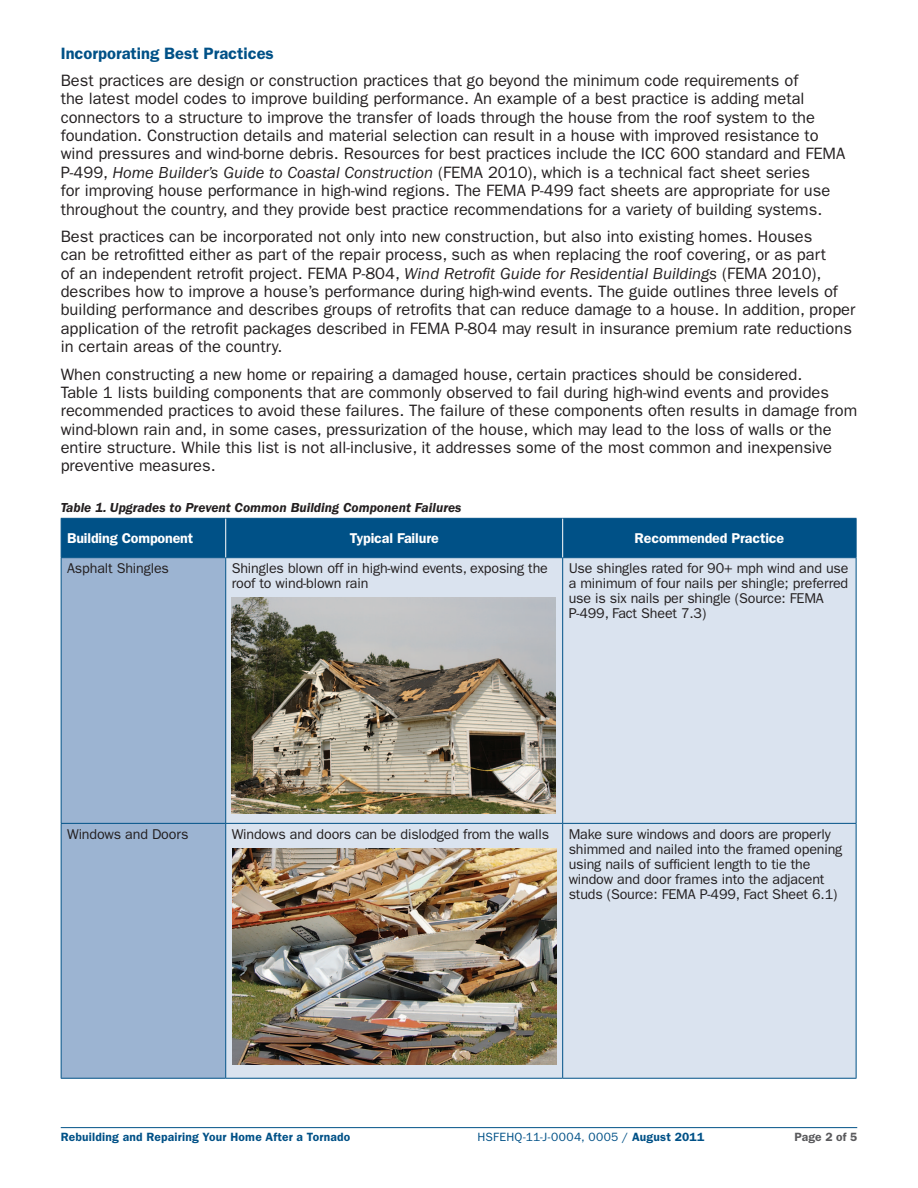
<style>
.page{position:relative;width:918px;height:1188px;background:#fff}
.page>*{position:absolute;margin:0;border:0;box-sizing:border-box;transform-origin:0 0}
.body{font:16.5px/18.3px "ITC Franklin Gothic Std";color:#231f20}
.head2{font:600 16.5px "ITC Franklin Gothic Std";color:#005187}
.table_cell{font:14.25px/15px "ITC Franklin Gothic Std";letter-spacing:-.01em;color:#231f20}
.table_head{font:600 14.25px "ITC Franklin Gothic Std";letter-spacing:-.01em;color:#fff}
.t1{font:italic 600 13.5px "ITC Franklin Gothic Std";color:#231f20}
.t2{font:600 12px "ITC Franklin Gothic Std";letter-spacing:.015em;color:#005187}
.t3{font:12px "ITC Franklin Gothic Std";letter-spacing:.025em;color:#005187}
.t4{font:600 12px "ITC Franklin Gothic Std";letter-spacing:.01em;color:#5a5a5d}
.s1{font-style:italic}
.s2{font-weight:600}
</style>
<div class="page">
<hr style="left:61px;top:1127px;width:796px;height:1px;background:#005187">
<div style="left:62px;top:519px;width:794px;height:38px;background:#005187"></div>
<div style="left:62px;top:558px;width:163px;height:520px;background:#9cb4d2"></div>
<div style="left:226px;top:558px;width:630px;height:520px;background:#dae3ef"></div>
<hr style="left:61px;top:518px;width:165px;height:1px;background:#005187">
<hr style="left:61px;top:519px;width:1px;height:38px;background:#005187">
<hr style="left:563px;top:518px;width:293px;height:1px;background:#005187">
<hr style="left:856px;top:519px;width:1px;height:38px;background:#005187">
<hr style="left:61px;top:557px;width:165px;height:1px;background:#005187">
<hr style="left:226px;top:557px;width:337px;height:1px;background:#005187">
<hr style="left:563px;top:557px;width:293px;height:1px;background:#005187">
<hr style="left:226px;top:518px;width:337px;height:1px;background:#005187">
<hr style="left:562px;top:519px;width:1px;height:38px;background:#fff">
<hr style="left:225px;top:519px;width:1px;height:38px;background:#fff">
<hr style="left:61px;top:558px;width:1px;height:265px;background:#005187">
<hr style="left:225px;top:558px;width:1px;height:265px;background:#005187">
<hr style="left:562px;top:558px;width:1px;height:265px;background:#005187">
<hr style="left:856px;top:558px;width:1px;height:265px;background:#005187">
<hr style="left:61px;top:823px;width:165px;height:1px;background:#005187">
<hr style="left:61px;top:824px;width:1px;height:254px;background:#005187">
<hr style="left:226px;top:823px;width:337px;height:1px;background:#005187">
<hr style="left:225px;top:824px;width:1px;height:254px;background:#005187">
<hr style="left:563px;top:823px;width:293px;height:1px;background:#005187">
<hr style="left:562px;top:824px;width:1px;height:254px;background:#005187">
<hr style="left:856px;top:824px;width:1px;height:254px;background:#005187">
<hr style="left:61px;top:1078px;width:165px;height:1px;background:#005187">
<hr style="left:226px;top:1078px;width:337px;height:1px;background:#005187">
<hr style="left:563px;top:1078px;width:293px;height:1px;background:#005187">
<img style="left:232px;top:598px;width:324px;height:215px">
<img style="left:232px;top:849px;width:324px;height:216px">
<h2 class="head2" style="left:61px;top:43px;width:215px">Incorporating Best Practices</h2>
<p class="body" style="left:61px;top:71px;width:786px">Best practices are design or construction practices that go beyond the minimum code requirements of<br>the latest model codes to improve building performance. An example of a best practice is adding metal connectors to a structure to improve the transfer of loads through the house from the roof system to the foundation. Construction details and material selection can result in a house with improved resistance to wind pressures and wind-borne debris. Resources for best practices include the ICC 600 standard and FEMA P-499, <span class="s1">Home Builder’s Guide to Coastal Construction</span> (FEMA 2010), which is a technical fact sheet series<br>for improving house performance in high-wind regions. The FEMA P-499 fact sheets are appropriate for use throughout the country, and they provide best practice recommendations for a variety of building systems.</p>
<p class="body" style="left:61px;top:227px;width:796px">Best practices can be incorporated not only into new construction, but also into existing homes. Houses<br>can be retrofitted either as part of the repair process, such as when replacing the roof covering, or as part<br>of an independent retrofit project. FEMA P-804, <span class="s1">Wind Retrofit Guide for Residential Buildings</span> (FEMA 2010), describes how to improve a house’s performance during high-wind events. The guide outlines three levels of building performance and describes groups of retrofits that can reduce damage to a house. In addition, proper application of the retrofit packages described in FEMA P-804 may result in insurance premium rate reductions in certain areas of the country.</p>
<p class="body" style="left:61px;top:365px;width:798px">When constructing a new home or repairing a damaged house, certain practices should be considered.<br>Table 1 lists building components that are commonly observed to fail during high-wind events and provides recommended practices to avoid these failures. The failure of these components often results in damage from wind-blown rain and, in some cases, pressurization of the house, which may lead to the loss of walls or the entire structure. While this list is not all-inclusive, it addresses some of the most common and inexpensive preventive measures.</p>
<p class="t1" style="left:61px;top:500px;width:402px">Table 1. Upgrades to Prevent Common Building Component Failures</p>
<p class="table_head" style="left:67px;top:530px;width:128px">Building Component</p>
<p class="table_head" style="left:350px;top:530px;width:91px">Typical Failure</p>
<p class="table_head" style="left:635px;top:530px;width:151px">Recommended Practice</p>
<p class="table_cell" style="left:67px;top:561px;width:103px">Asphalt Shingles</p>
<p class="table_cell" style="left:232px;top:561px;width:318px">Shingles blown off in high-wind events, exposing the roof to wind-blown rain</p>
<p class="table_cell" style="left:569px;top:561px;width:281px">Use shingles rated for 90+ mph wind and use a minimum of four nails per shingle; preferred use is six nails per shingle (Source: FEMA P-499, Fact Sheet 7.3)</p>
<p class="table_cell" style="left:67px;top:827px;width:123px">Windows and Doors</p>
<p class="table_cell" style="left:232px;top:827px;width:319px">Windows and doors can be dislodged from the walls</p>
<p class="table_cell" style="left:569px;top:827px;width:275px">Make sure windows and doors are properly shimmed and nailed into the framed opening using nails of sufficient length to tie the window and door frames into the adjacent studs (Source: FEMA P-499, Fact Sheet 6.1)</p>
<p class="t2" style="left:61px;top:1130px;width:291px">Rebuilding and Repairing Your Home After a Tornado</p>
<p class="t3" style="left:478px;top:1130px;width:228px">HSFEHQ-11-J-0004, 0005 / <span class="s2">August 2011</span></p>
<p class="t4" style="left:794px;top:1130px;width:64px">Page 2 of 5</p>
</div>
